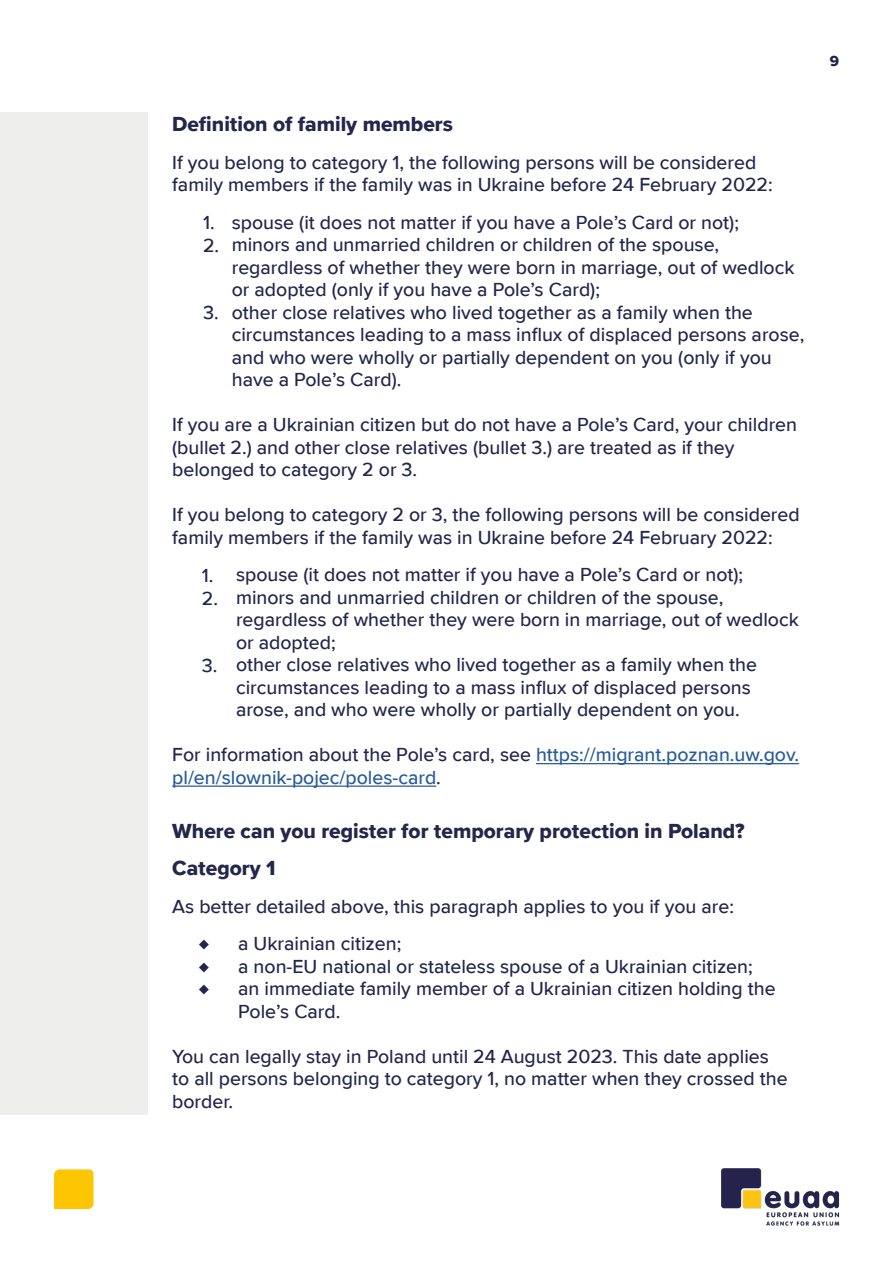
<style>
.page{position:relative;width:893px;height:1263px;background:#fff}
.page>*{position:absolute;margin:0;border:0;box-sizing:border-box;transform-origin:0 0}
.t1{font:21px/37.5px "Proxima Nova Extrabld";color:#24274c}
.t2{font:500 19.5px/22.5px "Proxima Nova";color:#23264c}
.t3{font:500 19.5px/22.5px "Proxima Nova";color:#275b9b}
.t4{font:15px "Proxima Nova Extrabld";color:#23244c}
.s1{color:#23264c}
</style>
<div class="page">
<img style="left:721px;top:1168px;width:119px;height:58px">
<div style="left:54px;top:1169px;width:40px;height:40px;background:#fdc600"></div>
<div style="left:0;top:113px;width:148px;height:1002px;background:#eeeeed"></div>
<hr style="left:536px;top:763px;width:263px;height:1px;background:#275b9b">
<hr style="left:172px;top:785px;width:264px;height:2px;background:#275b9b">
<p class="t1" style="left:172px;top:105px;width:282px">Definition of family members</p>
<p class="t2" style="left:172px;top:150px;width:602px">If you belong to category 1, the following persons will be considered family members if the family was in Ukraine before 24 February 2022:</p>
<p class="t2" style="left:232px;top:210px;width:574px">spouse (it does not matter if you have a Pole’s Card or not);<br>minors and unmarried children or children of the spouse, regardless of whether they were born in marriage, out of wedlock or adopted (only if you have a Pole’s Card);<br>other close relatives who lived together as a family when the circumstances leading to a mass influx of displaced persons arose, and who were wholly or partially dependent on you (only if you have a Pole’s Card).</p>
<p class="t2" style="left:172px;top:413px;width:626px">If you are a Ukrainian citizen but do not have a Pole’s Card, your children (bullet 2.) and other close relatives (bullet 3.) are treated as if they belonged to category 2 or 3.</p>
<p class="t2" style="left:172px;top:503px;width:629px">If you belong to category 2 or 3, the following persons will be considered family members if the family was in Ukraine before 24 February 2022:</p>
<p class="t2" style="left:236px;top:563px;width:564px">spouse (it does not matter if you have a Pole’s Card or not); minors and unmarried children or children of the spouse, regardless of whether they were born in marriage, out of wedlock or adopted;<br>other close relatives who lived together as a family when the circumstances leading to a mass influx of displaced persons arose, and who were wholly or partially dependent on you.</p>
<p class="t3" style="left:172px;top:743px;width:628px"><span class="s1">For information about the Pole’s card, see</span> https://migrant.poznan.uw.gov. pl/en/slownik-pojec/poles-card<span class="s1">.</span></p>
<p class="t1" style="left:172px;top:812px;width:574px">Where can you register for temporary protection in Poland?<br>Category 1</p>
<p class="t2" style="left:199px;top:887px;width:536px;line-height:37.5px;text-indent:-27px">As better detailed above, this paragraph applies to you if you are: ♦</p>
<p class="t2" style="left:203px;top:211px;width:18px">1.<br>2.</p>
<p class="t2" style="left:203px;top:301px;width:17px">3.</p>
<p class="t2" style="left:202px;top:564px;width:18px">1.<br>2.</p>
<p class="t2" style="left:202px;top:654px;width:17px">3.</p>
<p class="t2" style="left:238px;top:932px;width:165px">a Ukrainian citizen;</p>
<p class="t2" style="left:199px;top:954px;width:11px">♦</p>
<p class="t2" style="left:238px;top:954px;width:516px">a non-EU national or stateless spouse of a Ukrainian citizen;</p>
<p class="t2" style="left:199px;top:977px;width:11px">♦</p>
<p class="t2" style="left:238px;top:977px;width:539px">an immediate family member of a Ukrainian citizen holding the<br>Pole’s Card.</p>
<p class="t2" style="left:172px;top:1044px;width:617px">You can legally stay in Poland until 24 August 2023. This date applies to all persons belonging to category 1, no matter when they crossed the border.</p>
<p class="t4" style="left:830px;top:50px;width:11px">9</p>
</div>
